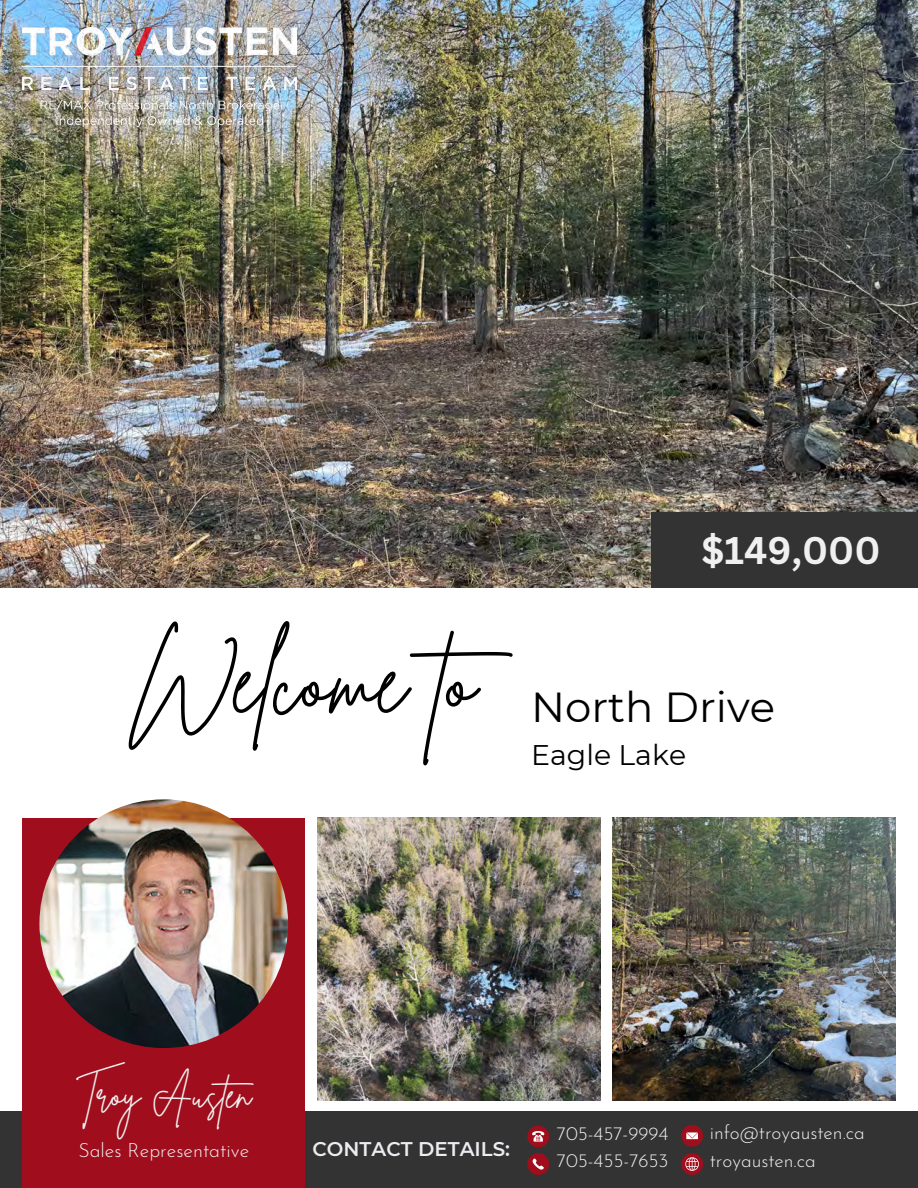
<style>
.page{position:relative;width:918px;height:1188px;background:#fff}
.page>*{position:absolute;margin:0;border:0;box-sizing:border-box;transform-origin:0 0}
.t1{font:91.65px "Brittany Signature";color:#000}
.t2{font:41.85px "Montserrat";color:#000}
.t3{font:37.5px "Brittany Signature";color:#f0f0f0}
.t4{font:700 37.5px "Canva Sans";color:#f0f0f0}
.t5{font:28.35px "Montserrat";color:#000}
.t6{font:600 19.8px "Montserrat";color:#ebebf0}
.t7{font:300 19.5px "Josefin Sans";color:#f0f0f0}
.t8{font:300 19.05px "Josefin Sans";color:#f0f0f0}
</style>
<div class="page">
<img style="left:0;top:0;width:918px;height:588px">
<img style="left:613px;top:818px;width:283px;height:283px">
<img style="left:318px;top:818px;width:283px;height:283px">
<img style="left:22px;top:28px;width:275px;height:99px">
<div style="left:0;top:1112px;width:918px;height:76px;background:#333"></div>
<div style="left:652px;top:512px;width:266px;height:75px;background:#333"></div>
<div style="left:22px;top:818px;width:283px;height:370px;background:#a00e1d"></div>
<img style="left:39px;top:799px;width:249px;height:249px;border-radius:50%">
<svg style="left:527px;top:1153px;width:22px;height:22px"></svg>
<div style="left:527px;top:1126px;width:22px;height:21px;background:#a00e1d;border-radius:50%"></div>
<svg style="left:532px;top:1131px;width:12px;height:11px"></svg>
<div style="left:681px;top:1125px;width:22px;height:21px;background:#a00e1d;border-radius:50%"></div>
<svg style="left:686px;top:1132px;width:12px;height:7px"></svg>
<svg style="left:681px;top:1153px;width:22px;height:22px"></svg>
<p class="t1" style="left:129px;top:621px;width:410px">Welcome to</p>
<p class="t4" style="left:702px;top:524px;width:180px">$149,000</p>
<p class="t2" style="left:531px;top:682px;width:246px">North Drive</p>
<p class="t5" style="left:531px;top:737px;width:157px">Eagle Lake</p>
<p class="t3" style="left:76px;top:1070px;width:189px">Troy Austen</p>
<h4 class="t7" style="left:78px;top:1142px;width:172px">Sales Representative</h4>
<p class="t6" style="left:313px;top:1136px;width:199px">CONTACT DETAILS:</p>
<p class="t8" style="left:557px;top:1125px;width:113px">705-457-9994</p>
<h6 class="t8" style="left:710px;top:1125px;width:157px">info@troyausten.ca</h6>
<p class="t8" style="left:710px;top:1153px;width:107px">troyausten.ca</p>
<h5 class="t8" style="left:557px;top:1153px;width:113px">705-455-7653</h5>
</div>
